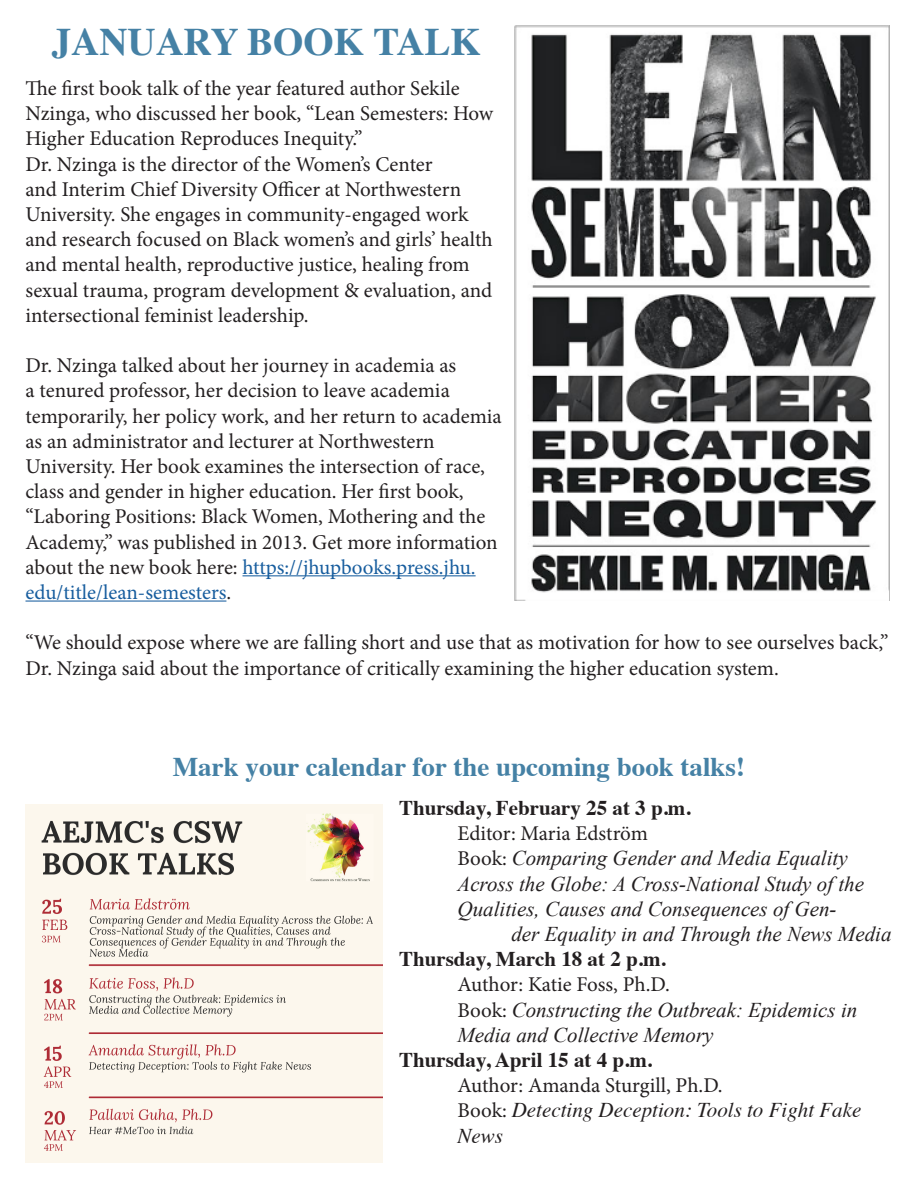
<style>
.page{position:relative;width:918px;height:1188px;background:#fff}
.page>*{position:absolute;margin:0;border:0;box-sizing:border-box;transform-origin:0 0}
.t1{font:700 39px "Times";color:#4581a5}
.t2{font:700 27px "Times";color:#4581a5}
.t3{font:21px/25.2px "Minion Pro";color:#231f20}
.t4{font:italic 21px/25.2px "Times New Roman";color:#231f20}
.t5{font:700 21px "Times";color:#231f20}
.t6{font:italic 21px/25.2px "Times";color:#231f20}
.s1{color:#175d9e}
.s2{font-family:"Minion Pro";font-style:normal}
</style>
<div class="page">
<img style="left:515px;top:26px;width:375px;height:575px">
<img style="left:26px;top:804px;width:356px;height:358px">
<hr style="left:243px;top:575px;width:233px;height:1px;background:#175d9e">
<hr style="left:26px;top:601px;width:200px;height:1px;background:#175d9e">
<p class="t1" style="left:52px;top:4px;width:431px">JANUARY BOOK TALK</p>
<p class="t3" style="left:26px;top:76px;width:469px">The first book talk of the year featured author Sekile<br>Nzinga, who discussed her book, “Lean Semesters: How<br>Higher Education Reproduces Inequity.”</p>
<p class="t3" style="left:26px;top:151px;width:469px">Dr. Nzinga is the director of the Women’s Center<br>and Interim Chief Diversity Officer at Northwestern University. She engages in community-engaged work and research focused on Black women’s and girls’ health and mental health, reproductive justice, healing from sexual trauma, program development &amp; evaluation, and intersectional feminist leadership.</p>
<p class="t3" style="left:26px;top:353px;width:478px">Dr. Nzinga talked about her journey in academia as<br>a tenured professor, her decision to leave academia temporarily, her policy work, and her return to academia as an administrator and lecturer at Northwestern University. Her book examines the intersection of race, class and gender in higher education. Her first book, “Laboring Positions: Black Women, Mothering and the Academy,” was published in 2013. Get more information about the new book here: <span class="s1">https://jhupbooks.press.jhu. edu/title/lean-semesters</span>.</p>
<p class="t3" style="left:26px;top:630px;width:865px">“We should expose where we are falling short and use that as motivation for how to see ourselves back,”<br>Dr. Nzinga said about the importance of critically examining the higher education system.</p>
<p class="t2" style="left:173px;top:741px;width:574px">Mark your calendar for the upcoming book talks!</p>
<p class="t5" style="left:399px;top:788px;width:293px">Thursday, February 25 at 3 p.m.</p>
<p class="t3" style="left:458px;top:821px;width:192px">Editor: Maria Edström</p>
<p class="t4" style="left:458px;top:845px;width:392px"><span class="s2">Book:</span> Comparing Gender and Media Equality</p>
<p class="t4" style="left:458px;top:870px;width:408px">Across the Globe: A Cross-National Study of the</p>
<p class="t4" style="left:458px;top:896px;width:381px">Qualities, Causes and Consequences of Gen-</p>
<p class="t4" style="left:511px;top:921px;width:382px">der Equality in and Through the News Media</p>
<p class="t5" style="left:399px;top:939px;width:268px">Thursday, March 18 at 2 p.m.</p>
<p class="t3" style="left:458px;top:972px;width:214px">Author: Katie Foss, Ph.D.</p>
<p class="t4" style="left:458px;top:996px;width:401px"><span class="s2">Book:</span> Constructing the Outbreak: Epidemics in<br>Media and Collective Memory</p>
<p class="t5" style="left:399px;top:1040px;width:255px">Thursday, April 15 at 4 p.m.</p>
<p class="t3" style="left:458px;top:1073px;width:267px">Author: Amanda Sturgill, Ph.D.</p>
<p class="t6" style="left:458px;top:1096px;width:405px"><span class="s2">Book:</span> Detecting Deception: Tools to Fight Fake<br>News</p>
</div>
